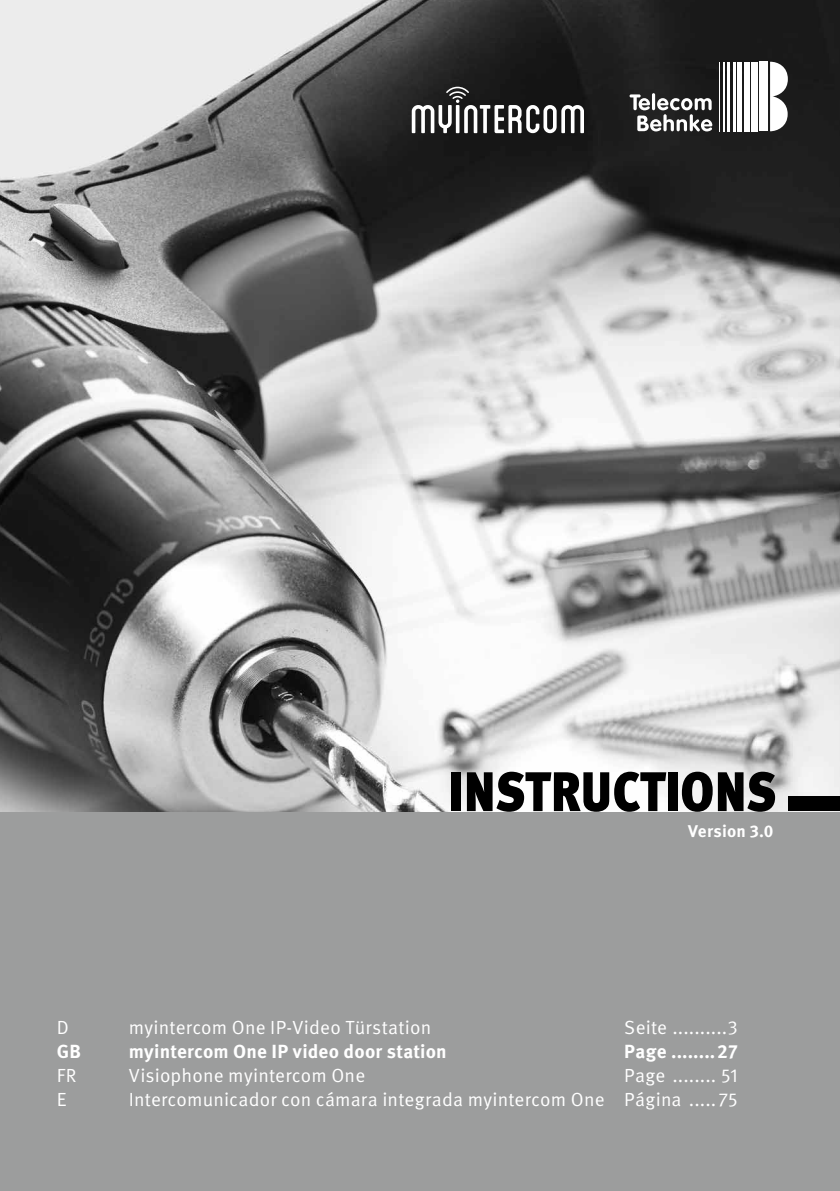
<style>
.page{position:relative;width:840px;height:1191px;background:#fff}
.page>*{position:absolute;margin:0;border:0;box-sizing:border-box;transform-origin:0 0}
.t1{font:900 68.2px "Meta Pro";letter-spacing:-.035em;color:#000;scale:.8 1}
.t2{font:19px "Meta Pro Norm";letter-spacing:.01em;color:#fff}
.t3{font:700 19px "Meta Pro";letter-spacing:.01em;color:#fff}
.t4{font:700 17px "Meta Pro";letter-spacing:.015em;color:#fff}
</style>
<div class="page">
<div style="left:0;top:811px;width:839px;height:380px;background:#9c9d9d"></div>
<img style="left:0;top:0;width:839px;height:811px">
<div style="left:788px;top:797px;width:51px;height:14px;background:#000"></div>
<div style="left:759px;top:62px;width:8px;height:69px;background:#fff"></div>
<div style="left:750px;top:62px;width:7px;height:69px;background:#fff"></div>
<div style="left:743px;top:62px;width:6px;height:69px;background:#fff"></div>
<hr style="left:737px;top:62px;width:4px;height:69px;background:#fff">
<hr style="left:732px;top:62px;width:3px;height:69px;background:#fff">
<hr style="left:727px;top:62px;width:2px;height:69px;background:#fff">
<hr style="left:722px;top:62px;width:2px;height:69px;background:#fff">
<hr style="left:718px;top:62px;width:1px;height:69px;background:#fff">
<svg style="left:769px;top:62px;width:18px;height:69px"></svg>
<hr style="left:651px;top:93px;width:3px;height:17px;background:#fff;border-radius:2px">
<svg style="left:629px;top:94px;width:83px;height:37px"></svg>
<svg style="left:411px;top:87px;width:172px;height:46px"></svg>
<h1 class="t1" style="left:446px;top:733px;width:414px">I NSTRUCTIONS</h1>
<p class="t4" style="left:688px;top:817px;width:87px">Version 3.0</p>
<p class="t2" style="left:57px;top:1013px;width:14px">D</p>
<p class="t2" style="left:129px;top:1013px;width:304px">myintercom One IP-Video Türstation</p>
<p class="t2" style="left:624px;top:1013px;width:115px">Seite ..........3</p>
<p class="t3" style="left:57px;top:1037px;width:26px">GB</p>
<p class="t3" style="left:129px;top:1037px;width:319px">myintercom One IP video door station</p>
<p class="t3" style="left:624px;top:1037px;width:115px">Page ........27</p>
<p class="t2" style="left:57px;top:1061px;width:21px">FR</p>
<p class="t2" style="left:129px;top:1061px;width:238px">Visiophone myintercom One</p>
<p class="t2" style="left:624px;top:1061px;width:115px">Page ........ 51</p>
<p class="t2" style="left:57px;top:1085px;width:11px">E</p>
<p class="t2" style="left:129px;top:1085px;width:610px">Intercomunicador con cámara integrada myintercom One Página .....75</p>
</div>
